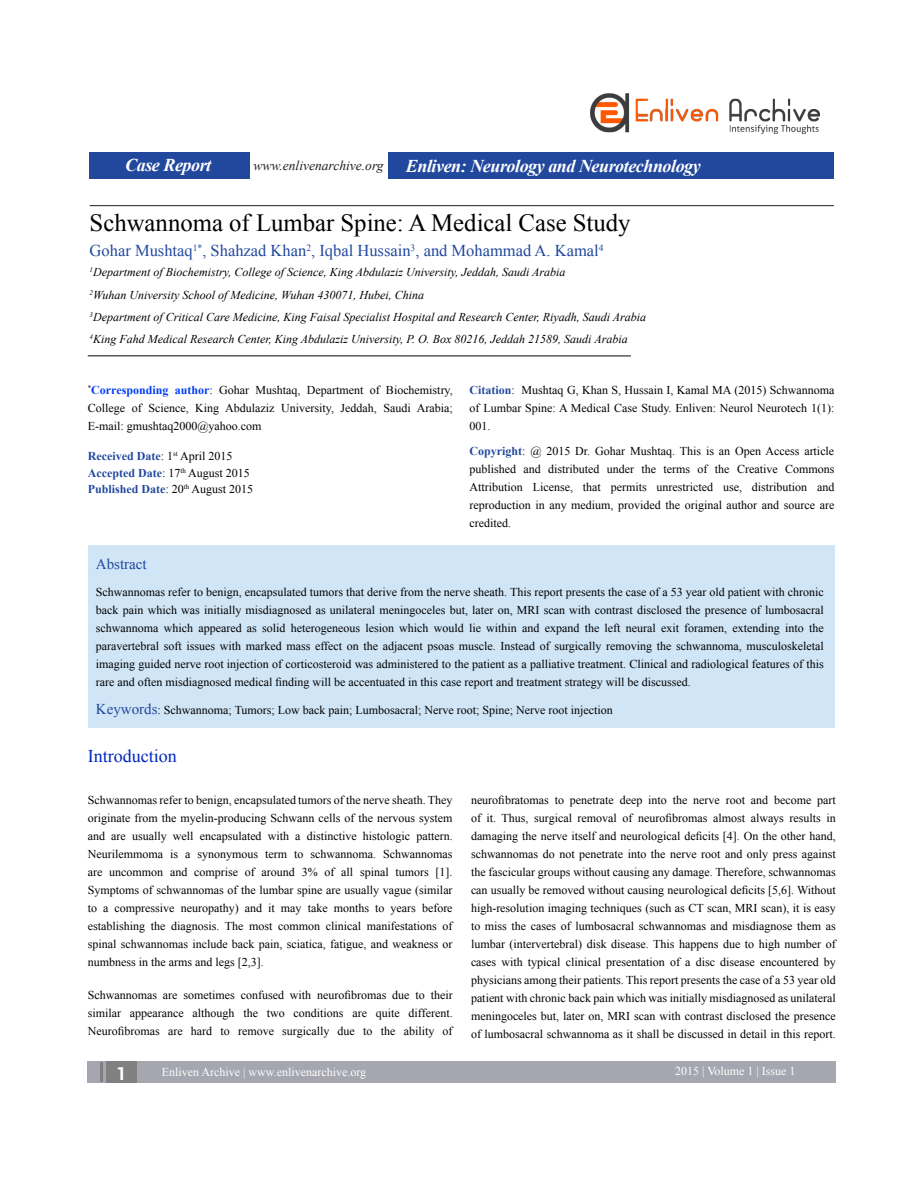
<style>
.page{position:relative;width:918px;height:1185px;background:#fff}
.page>*{position:absolute;margin:0;border:0;box-sizing:border-box;transform-origin:0 0}
.Paragraph_Style1{font:24.75px "Times New Roman";color:#000}
.Paragraph_Style1-2{font:italic 700 18px "Times New Roman";letter-spacing:-.025em;color:#fff}
.Paragraph_Style10{font:18px "Times New Roman";color:#0026c0}
.t1{font:700 18px "Roboto";color:#fff}
.Paragraph_Style3{font:16.5px "Times New Roman";color:#22489e}
.Paragraph_Style10-2{font:15px "Times New Roman";color:#22489e}
.t2{font:italic 13.5px "Times New Roman";color:#231f20}
.Paragraph_Style3-2{font:12px/18px "Times New Roman";color:#000;text-align:justify}
.Paragraph_Style3-3{font:italic 12px "Times New Roman";color:#000}
.Paragraph_Style10-3{font:12px "Times New Roman";color:#000}
.t3{font:12px "Times New Roman";color:#fff}
.Paragraph_Style3-4{font:700 12px "Times New Roman";color:#22489e}
.s1{font-weight:700;color:#003cf8}
.s2{font-weight:700;color:#22489e}
.s3{font-weight:400;color:#000}
.s4{font-size:15px;color:#22489e}
</style>
<div class="page">
<div style="left:87px;top:1061px;width:749px;height:22px;background:#a5a6af"></div>
<hr style="left:101px;top:1062px;width:2px;height:20px;background:#808080">
<div style="left:106px;top:1061px;width:31px;height:22px;background:#808080"></div>
<hr style="left:90px;top:205px;width:744px;height:1px;background:#231f20">
<hr style="left:88px;top:355px;width:543px;height:1px;background:#231f20">
<div style="left:90px;top:152px;width:744px;height:27px;background:#22489e"></div>
<div style="left:251px;top:150px;width:137px;height:33px;background:#fff"></div>
<img style="left:590px;top:93px;width:231px;height:41px">
<div style="left:88px;top:545px;width:746px;height:183px;background:#d0e5f6"></div>
<p class="Paragraph_Style1-2" style="left:125px;top:153px;width:88px">Case Report</p>
<p class="Paragraph_Style1-2" style="left:406px;top:153px;width:296px">Enliven: Neurology and Neurotechnology</p>
<p class="t2" style="left:254px;top:156px;width:131px">www.enlivenarchive.org</p>
<p class="Paragraph_Style1" style="left:90px;top:206px;width:543px">Schwannoma of Lumbar Spine: A Medical Case Study</p>
<p class="Paragraph_Style3" style="left:90px;top:239px;width:515px">Gohar Mushtaq<sup>1*</sup>, Shahzad Khan<sup>2</sup>, Iqbal Hussain<sup>3</sup>, and Mohammad A. Kamal<sup>4</sup></p>
<p class="Paragraph_Style3-3" style="left:90px;top:264px;width:477px"><sup>1</sup>Department of Biochemistry, College of Science, King Abdulaziz University, Jeddah, Saudi Arabia</p>
<p class="Paragraph_Style3-3" style="left:90px;top:286px;width:336px"><sup>2</sup>Wuhan University School of Medicine, Wuhan 430071, Hubei, China</p>
<p class="Paragraph_Style3-3" style="left:90px;top:309px;width:558px"><sup>3</sup>Department of Critical Care Medicine, King Faisal Specialist Hospital and Research Center, Riyadh, Saudi Arabia</p>
<p class="Paragraph_Style3-3" style="left:90px;top:331px;width:540px"><sup>4</sup>King Fahd Medical Research Center, King Abdulaziz University, P. O. Box 80216, Jeddah 21589, Saudi Arabia</p>
<p class="Paragraph_Style3-2" style="left:88px;top:380px;width:367px"><sup>*</sup><span class="s1">Corresponding author</span>: Gohar Mushtaq, Department of Biochemistry, College of Science, King Abdulaziz University, Jeddah, Saudi Arabia; E-mail: gmushtaq2000@yahoo.com</p>
<p class="Paragraph_Style3-2" style="left:470px;top:380px;width:366px"><span class="s2">Citation</span>: Mushtaq G, Khan S, Hussain I, Kamal MA (2015) Schwannoma of Lumbar Spine: A Medical Case Study. Enliven: Neurol Neurotech 1(1):<br>001.</p>
<p class="Paragraph_Style3-2" style="left:470px;top:442px;width:366px"><span class="s2">Copyright</span>: @ 2015 Dr. Gohar Mushtaq. This is an Open Access article published and distributed under the terms of the Creative Commons Attribution License, that permits unrestricted use, distribution and reproduction in any medium, provided the original author and source are credited.</p>
<p class="Paragraph_Style3-4" style="left:88px;top:448px;width:146px">Received Date<span class="s3">: 1</span><sup>st</sup> <span class="s3">April 2015</span></p>
<p class="Paragraph_Style3-2" style="left:88px;top:463px;width:164px"><span class="s2">Accepted Date</span>: 17<sup>th</sup> August 2015</p>
<p class="Paragraph_Style3-4" style="left:88px;top:481px;width:167px">Published Date<span class="s3">: 20</span><sup>th</sup> <span class="s3">August 2015</span></p>
<p class="Paragraph_Style10-2" style="left:96px;top:553px;width:52px">Abstract</p>
<p class="Paragraph_Style3-2" style="left:96px;top:582px;width:729px">Schwannomas refer to benign, encapsulated tumors that derive from the nerve sheath. This report presents the case of a 53 year old patient with chronic back pain which was initially misdiagnosed as unilateral meningoceles but, later on, MRI scan with contrast disclosed the presence of lumbosacral schwannoma which appeared as solid heterogeneous lesion which would lie within and expand the left neural exit foramen, extending into the paravertebral soft issues with marked mass effect on the adjacent psoas muscle. Instead of surgically removing the schwannoma, musculoskeletal imaging guided nerve root injection of corticosteroid was administered to the patient as a palliative treatment. Clinical and radiological features of this rare and often misdiagnosed medical finding will be accentuated in this case report and treatment strategy will be discussed.</p>
<p class="Paragraph_Style10-3" style="left:96px;top:702px;width:518px"><span class="s4">Keywords</span>: Schwannoma; Tumors; Low back pain; Lumbosacral; Nerve root; Spine; Nerve root injection</p>
<p class="Paragraph_Style10" style="left:88px;top:743px;width:90px">Introduction</p>
<p class="Paragraph_Style3-2" style="left:88px;top:791px;width:366px">Schwannomas refer to benign, encapsulated tumors of the nerve sheath. They originate from the myelin-producing Schwann cells of the nervous system and are usually well encapsulated with a distinctive histologic pattern.<br>Neurilemmoma is a synonymous term to schwannoma. Schwannomas are uncommon and comprise of around 3% of all spinal tumors [1].<br>Symptoms of schwannomas of the lumbar spine are usually vague (similar to a compressive neuropathy) and it may take months to years before establishing the diagnosis. The most common clinical manifestations of spinal schwannomas include back pain, sciatica, fatigue, and weakness or numbness in the arms and legs [2,3].</p>
<p class="Paragraph_Style3-2" style="left:88px;top:986px;width:366px">Schwannomas are sometimes confused with neurofibromas due to their similar appearance although the two conditions are quite different.<br>Neurofibromas are hard to remove surgically due to the ability of</p>
<p class="Paragraph_Style3-2" style="left:471px;top:790px;width:366px">neurofibratomas to penetrate deep into the nerve root and become part of it. Thus, surgical removal of neurofibromas almost always results in damaging the nerve itself and neurological deficits [4]. On the other hand, schwannomas do not penetrate into the nerve root and only press against the fascicular groups without causing any damage. Therefore, schwannomas can usually be removed without causing neurological deficits [5,6]. Without high-resolution imaging techniques (such as CT scan, MRI scan), it is easy to miss the cases of lumbosacral schwannomas and misdiagnose them as lumbar (intervertebral) disk disease. This happens due to high number of cases with typical clinical presentation of a disc disease encountered by physicians among their patients. This report presents the case of a 53 year old patient with chronic back pain which was initially misdiagnosed as unilateral meningoceles but, later on, MRI scan with contrast disclosed the presence of lumbosacral schwannoma as it shall be discussed in detail in this report.</p>
<h2 class="t1" style="left:117px;top:1061px;width:12px">1</h2>
<p class="t3" style="left:162px;top:1063px;width:206px">Enliven Archive | www.enlivenarchive.org</p>
<p class="t3" style="left:675px;top:1063px;width:122px">2015 | Volume 1 | Issue 1</p>
</div>
